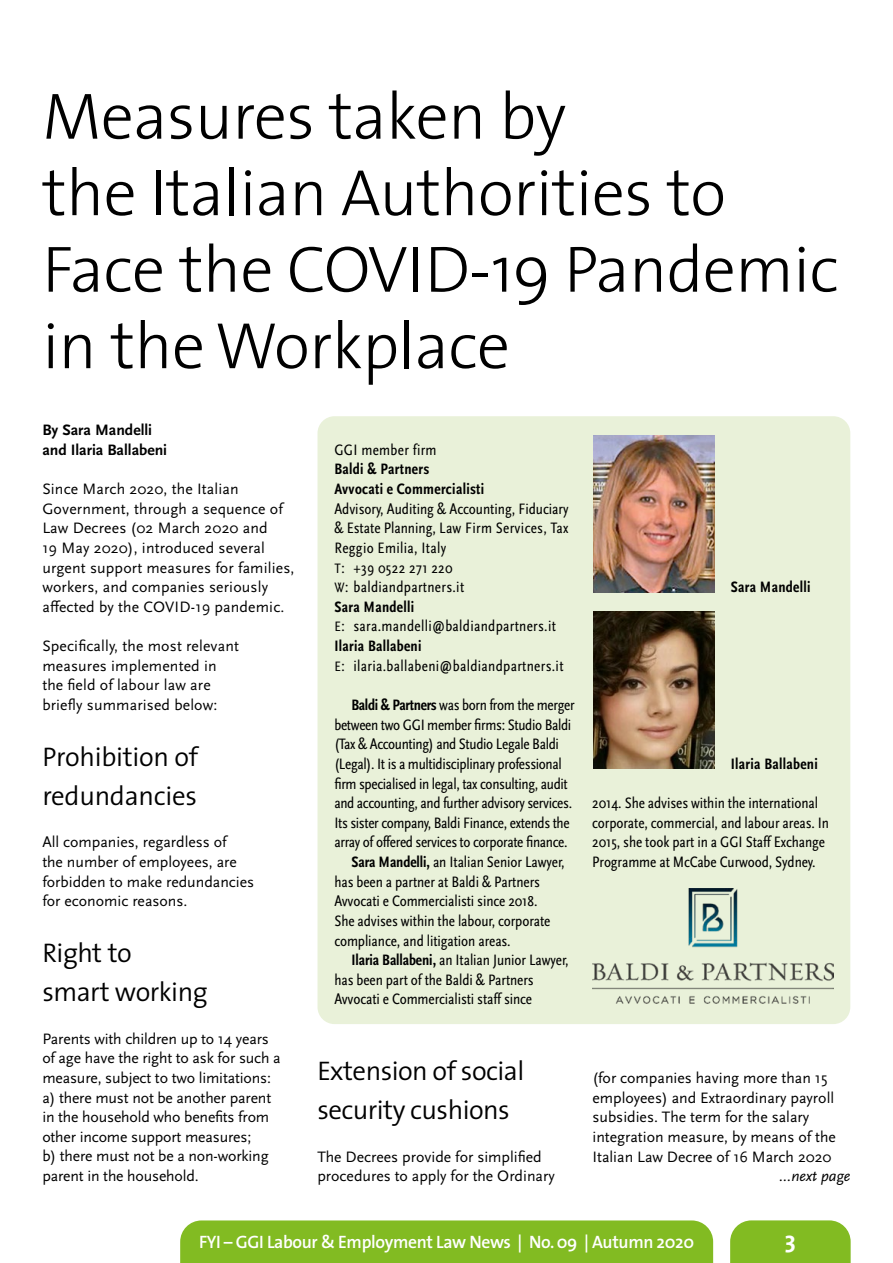
<style>
.page{position:relative;width:893px;height:1263px;background:#fff}
.page>*{position:absolute;margin:0;border:0;box-sizing:border-box;transform-origin:0 0}
.t1{font:300 66px/76.5px "The Sans";letter-spacing:-.01em;color:#000}
.t2{font:300 27px/39.3px "The Sans";letter-spacing:-.02em;color:#000}
.t3{font:700 24px "The Sans";color:#fff}
.t4{font:600 18px "The Sans";letter-spacing:-.02em;color:#fff}
.t5{font:15.75px/19.6px "Scala Sans Pro";color:#000}
.t6{font:condensed 15.75px/19.6px "Scala Sans Pro";letter-spacing:-.005em;color:#000}
.t7{font:condensed 15.75px/19.6px "Scala Sans Pro";letter-spacing:.02em;color:#000}
.t8{font:700 condensed 15.75px/19.6px "Scala Sans Pro";letter-spacing:.02em;color:#000}
.t9{font:700 15.75px/19.6px "Scala Sans Pro";color:#000}
.t10{font:italic 15.75px "Scala Sans Pro";color:#000}
.s1{font-size:14.25px}
.s2{font-stretch:normal}
.s3{font-weight:700}
</style>
<div class="page">
<svg style="left:730px;top:1220px;width:121px;height:43px;background:#88be2d"></svg>
<div style="left:180px;top:1220px;width:533px;height:43px;background:#82bb22"></div>
<div style="left:317px;top:416px;width:533px;height:608px;background:#e9f1d9;border-radius:17px"></div>
<img style="left:593px;top:435px;width:121px;height:157px">
<img style="left:593px;top:612px;width:121px;height:157px">
<img style="left:592px;top:889px;width:241px;height:114px">
<h1 class="t1" style="left:42px;top:76px;width:798px">Measures taken by<br>the Italian Authorities to<br>Face the COVID-19 Pandemic in the Workplace</h1>
<p class="t9" style="left:42px;top:420px;width:126px">By Sara Mandelli and Ilaria Ballabeni</p>
<p class="t5" style="left:42px;top:479px;width:254px">Since March 2020, the Italian Government, through a sequence of Law Decrees (02 March 2020 and<br>19 May 2020), introduced several urgent support measures for families, workers, and companies seriously affected by the COVID-19 pandemic.</p>
<p class="t5" style="left:42px;top:636px;width:198px">Specifically, the most relevant measures implemented in the field of labour law are briefly summarised below:</p>
<h2 class="t2" style="left:42px;top:736px;width:158px">Prohibition of redundancies</h2>
<p class="t5" style="left:42px;top:832px;width:213px">All companies, regardless of<br>the number of employees, are forbidden to make redundancies for economic reasons.</p>
<h2 class="t2" style="left:42px;top:932px;width:167px">Right to<br>smart working</h2>
<p class="t5" style="left:42px;top:1029px;width:240px">Parents with children up to 14 years of age have the right to ask for such a measure, subject to two limitations: a) there must not be another parent in the household who benefits from other income support measures;<br>b) there must not be a non-working parent in the household.</p>
<p class="t7" style="left:334px;top:440px;width:104px">GGI member firm</p>
<p class="t8" style="left:334px;top:459px;width:151px">Baldi &amp; Partners<br>Avvocati e Commercialisti</p>
<p class="t7" style="left:334px;top:499px;width:236px">Advisory, Auditing &amp; Accounting, Fiduciary &amp; Estate Planning, Law Firm Services, Tax<br>Reggio Emilia, Italy<br><span class="s1">T</span><span class="s2">:</span> +39 0522 271 220<br><span class="s1">W</span><span class="s2">:</span> baldiandpartners.it<br><span class="s3">Sara Mandelli<br></span><span class="s1">E</span><span class="s2">:</span> sara.mandelli@baldiandpartners.it<br><span class="s3">Ilaria Ballabeni<br></span><span class="s1">E</span><span class="s2">:</span> ilaria.ballabeni@baldiandpartners.it</p>
<p class="t8" style="left:731px;top:577px;width:81px">Sara Mandelli</p>
<p class="t6" style="left:351px;top:695px;width:225px"><span class="s3">Baldi &amp; Partners</span> was born from the merger</p>
<p class="t6" style="left:334px;top:715px;width:239px">between two GGI member firms: Studio Baldi</p>
<p class="t6" style="left:334px;top:734px;width:226px">(Tax &amp; Accounting) and Studio Legale Baldi</p>
<p class="t6" style="left:334px;top:754px;width:229px">(Legal). It is a multidisciplinary professional</p>
<p class="t6" style="left:334px;top:773px;width:235px">firm specialised in legal, tax consulting, audit</p>
<p class="t6" style="left:334px;top:793px;width:239px">and accounting, and further advisory services.</p>
<p class="t6" style="left:334px;top:813px;width:237px">Its sister company, Baldi Finance, extends the</p>
<p class="t6" style="left:334px;top:832px;width:235px">array of offered services to corporate finance.</p>
<p class="t6" style="left:351px;top:852px;width:215px"><span class="s3">Sara Mandelli,</span> an Italian Senior Lawyer,</p>
<p class="t6" style="left:334px;top:872px;width:207px">has been a partner at Baldi &amp; Partners</p>
<p class="t6" style="left:334px;top:891px;width:205px">Avvocati e Commercialisti since 2018.</p>
<p class="t6" style="left:334px;top:911px;width:218px">She advises within the labour, corporate</p>
<p class="t6" style="left:334px;top:930px;width:178px">compliance, and litigation areas.</p>
<p class="t6" style="left:351px;top:950px;width:219px"><span class="s3">Ilaria Ballabeni,</span> an Italian Junior Lawyer,</p>
<p class="t6" style="left:334px;top:970px;width:201px">has been part of the Baldi &amp; Partners</p>
<p class="t6" style="left:334px;top:989px;width:199px">Avvocati e Commercialisti staff since</p>
<p class="t8" style="left:731px;top:754px;width:89px">Ilaria Ballabeni</p>
<p class="t6" style="left:592px;top:793px;width:238px">2014. She advises within the international corporate, commercial, and labour areas. In 2015, she took part in a GGI Staff Exchange Programme at McCabe Curwood, Sydney.</p>
<h2 class="t2" style="left:317px;top:1050px;width:208px">Extension of social security cushions</h2>
<p class="t5" style="left:317px;top:1146px;width:239px">The Decrees provide for simplified procedures to apply for the Ordinary</p>
<p class="t5" style="left:592px;top:1068px;width:245px">(for companies having more than 15 employees) and Extraordinary payroll subsidies. The term for the salary integration measure, by means of the Italian Law Decree of 16 March 2020</p>
<p class="t10" style="left:779px;top:1167px;width:72px">...next page</p>
<p class="t4" style="left:199px;top:1227px;width:496px">FYI – GGI Labour &amp; Employment Law News | No. 09 | Autumn 2020</p>
<h3 class="t3" style="left:785px;top:1220px;width:12px">3</h3>
</div>
